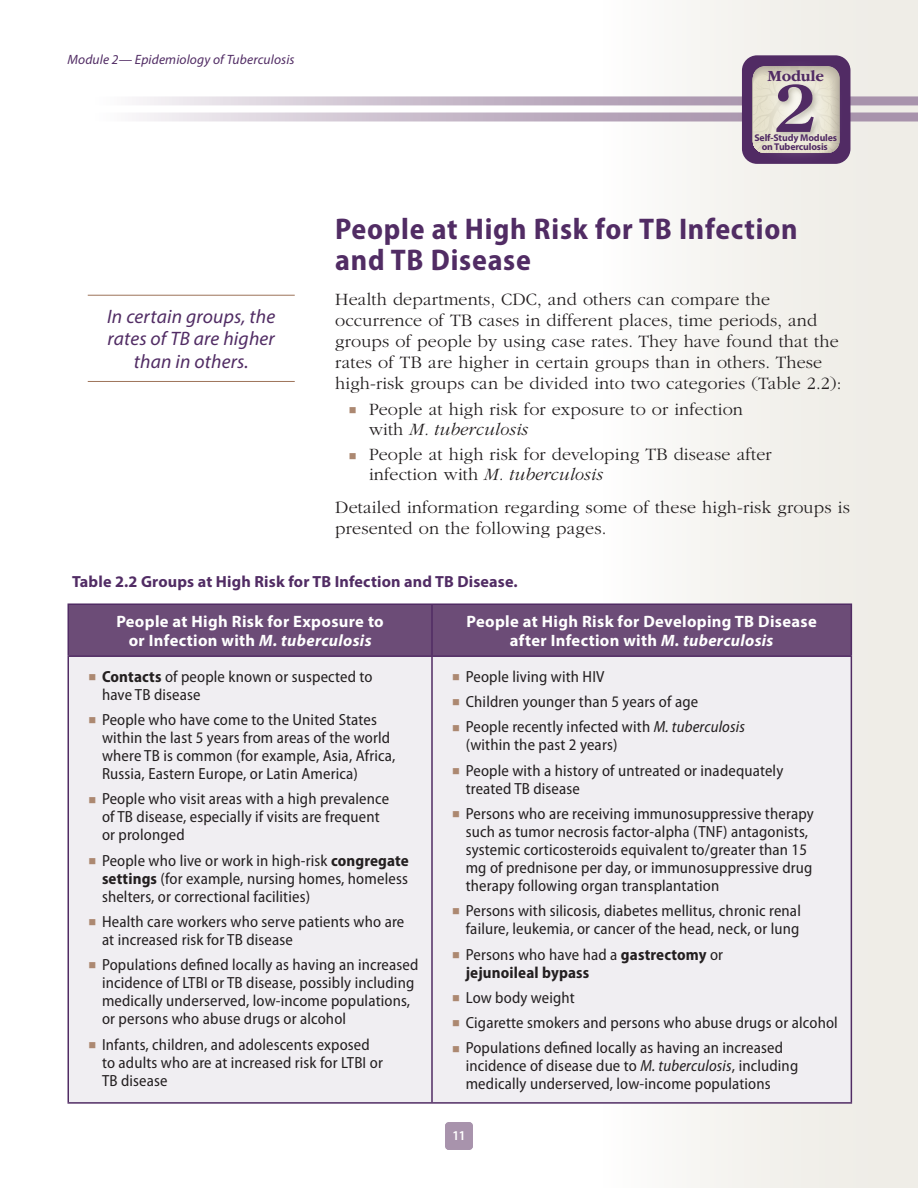
<style>
.page{position:relative;width:918px;height:1188px;background:#fff}
.page>*{position:absolute;margin:0;border:0;box-sizing:border-box;transform-origin:0 0}
.t1{font:700 64.65px "Century Old Style Std";color:#512b64}
.t2{font:700 semi-condensed 30px/31.5px "Myriad Pro";letter-spacing:.025em;color:#512c64}
.Callout_text{font:italic 19.5px/22.5px "Myriad Pro";letter-spacing:.01em;color:#512c64;text-align:center}
.P1{font:300 18px/21px "ITC Garamond Std";letter-spacing:.01em;color:#231f20}
.Table_H1{font:700 16.5px/19.5px "Myriad Pro";letter-spacing:.02em;color:#fff;text-align:center}
.t3{font:semi-condensed 16.2px/18px "Myriad Pro";letter-spacing:.01em;color:#231f20}
.figure_title{font:700 16.2px "Myriad Pro";letter-spacing:.01em;color:#512c64}
.t4{font:700 semi-condensed 16.2px/18px "Myriad Pro";letter-spacing:.01em;color:#231f20}
.t5{font:700 16.2px "ITC Garamond Std";letter-spacing:-.015em;color:#512b64}
.t6{font:italic 13.5px "Myriad Pro";letter-spacing:.01em;color:#512c64}
.t7{font:600 semi-condensed 13.5px "Myriad Pro";color:#fff}
.t8{font:700 9.75px "Myriad Pro";letter-spacing:-.015em;color:#512b64}
.s1{font-style:italic}
.s2{font-weight:700}
.s3{font-weight:400}
</style>
<div class="page">
<div style="left:603px;top:0;width:315px;height:1188px;background:#efede7"></div>
<svg style="left:136px;top:112px;width:782px;height:10px;background:#ccc0ce"></svg>
<svg style="left:136px;top:96px;width:782px;height:9px;background:#c9bccb"></svg>
<div style="left:742px;top:55px;width:108px;height:109px;background:#512b64;border-radius:15px"></div>
<img style="left:745px;top:55px;width:105px;height:109px">
<img style="left:770px;top:73px;width:57px;height:86px">
<hr style="left:88px;top:295px;width:207px;height:1px;background:#9d7359">
<hr style="left:88px;top:381px;width:207px;height:1px;background:#9d7359">
<div style="left:69px;top:605px;width:782px;height:50px;background:#6c4c77"></div>
<div style="left:69px;top:657px;width:782px;height:445px;background:#f0eef2"></div>
<hr style="left:68px;top:603px;width:364px;height:2px;background:#512c64">
<hr style="left:68px;top:605px;width:1px;height:50px;background:#512c64">
<hr style="left:432px;top:603px;width:420px;height:2px;background:#512c64">
<hr style="left:431px;top:605px;width:2px;height:50px;background:#512c64">
<hr style="left:851px;top:605px;width:1px;height:50px;background:#512c64">
<hr style="left:68px;top:655px;width:364px;height:2px;background:#512c64">
<hr style="left:432px;top:655px;width:420px;height:2px;background:#512c64">
<hr style="left:431px;top:657px;width:2px;height:445px;background:#512c64">
<hr style="left:68px;top:657px;width:1px;height:445px;background:#512c64">
<hr style="left:851px;top:657px;width:1px;height:445px;background:#512c64">
<hr style="left:68px;top:1102px;width:364px;height:2px;background:#512c64">
<hr style="left:432px;top:1102px;width:420px;height:2px;background:#512c64">
<div style="left:447px;top:1124px;width:24px;height:24px;background:#a893ac;border-radius:2px"></div>
<div style="left:445px;top:1122px;width:28px;height:28px;border:4px solid #a893ac;border-radius:2px"></div>
<svg style="left:89px;top:674px;width:6px;height:6px"></svg>
<svg style="left:89px;top:717px;width:6px;height:7px"></svg>
<svg style="left:89px;top:797px;width:6px;height:6px"></svg>
<svg style="left:89px;top:858px;width:6px;height:6px"></svg>
<svg style="left:89px;top:919px;width:6px;height:6px"></svg>
<svg style="left:89px;top:963px;width:6px;height:6px"></svg>
<svg style="left:89px;top:1042px;width:6px;height:6px"></svg>
<svg style="left:453px;top:674px;width:6px;height:6px"></svg>
<svg style="left:453px;top:699px;width:6px;height:7px"></svg>
<svg style="left:453px;top:725px;width:6px;height:6px"></svg>
<svg style="left:453px;top:768px;width:6px;height:6px"></svg>
<svg style="left:453px;top:811px;width:6px;height:6px"></svg>
<svg style="left:453px;top:909px;width:6px;height:6px"></svg>
<svg style="left:453px;top:952px;width:6px;height:6px"></svg>
<svg style="left:453px;top:995px;width:6px;height:6px"></svg>
<svg style="left:453px;top:1020px;width:6px;height:7px"></svg>
<svg style="left:453px;top:1046px;width:6px;height:6px"></svg>
<p class="t6" style="left:68px;top:51px;width:229px">Module 2— Epidemiology of Tuberculosis</p>
<p class="Callout_text" style="left:107px;top:304px;width:169px">In certain groups, the rates of TB are higher than in others.</p>
<p class="t5" style="left:768px;top:66px;width:58px">Module</p>
<h1 class="t1" style="left:774px;top:66px;width:44px">2</h1>
<p class="t8" style="left:762px;top:141px;width:68px">on Tuberculosis</p>
<p class="t8" style="left:754px;top:132px;width:84px">Self-Study Modules</p>
<h1 class="t2" style="left:335px;top:213px;width:464px">People at High Risk for TB Infection and TB Disease</h1>
<p class="P1" style="left:335px;top:289px;width:508px">Health departments, CDC, and others can compare the occurrence of TB cases in different places, time periods, and groups of people by using case rates. They have found that the rates of TB are higher in certain groups than in others. These high-risk groups can be divided into two categories (Table 2.2):</p>
<p class="P1" style="left:369px;top:400px;width:376px;line-height:19.8px">People at high risk for exposure to or infection with <span class="s1">M. tuberculosis</span></p>
<p class="P1" style="left:369px;top:445px;width:404px;line-height:19.8px">People at high risk for developing TB disease after infection with <span class="s1">M. tuberculosis</span></p>
<p class="P1" style="left:335px;top:497px;width:516px">Detailed information regarding some of these high-risk groups is presented on the following pages.</p>
<p class="figure_title" style="left:72px;top:571px;width:447px">Table 2.2 Groups at High Risk for TB Infection and TB Disease.</p>
<p class="Table_H1" style="left:116px;top:611px;width:269px">People at High Risk for Exposure to or Infection with <span class="s1">M. tuberculosis</span></p>
<p class="Table_H1" style="left:467px;top:611px;width:352px">People at High Risk for Developing TB Disease after Infection with <span class="s1">M. tuberculosis</span></p>
<p class="t3" style="left:102px;top:668px;width:272px"><span class="s2">Contacts</span> of people known or suspected to have TB disease</p>
<p class="t3" style="left:102px;top:711px;width:295px">People who have come to the United States within the last 5 years from areas of the world where TB is common (for example, Asia, Africa, Russia, Eastern Europe, or Latin America)</p>
<p class="t3" style="left:102px;top:790px;width:289px">People who visit areas with a high prevalence of TB disease, especially if visits are frequent or prolonged</p>
<p class="t3" style="left:102px;top:852px;width:308px;text-align:justify">People who live or work in high-risk <span class="s2">congregate settings</span> (for example, nursing homes, homeless shelters, or correctional facilities)</p>
<p class="t3" style="left:102px;top:913px;width:304px">Health care workers who serve patients who are at increased risk for TB disease</p>
<p class="t3" style="left:102px;top:956px;width:318px">Populations defined locally as having an increased incidence of LTBI or TB disease, possibly including medically underserved, low-income populations, or persons who abuse drugs or alcohol</p>
<p class="t3" style="left:102px;top:1035px;width:282px">Infants, children, and adolescents exposed to adults who are at increased risk for LTBI or<br>TB disease</p>
<p class="t3" style="left:466px;top:668px;width:140px">People living with HIV</p>
<p class="t3" style="left:466px;top:693px;width:234px">Children younger than 5 years of age</p>
<p class="t3" style="left:466px;top:718px;width:281px">People recently infected with <span class="s1">M. tuberculosis </span>(within the past 2 years)</p>
<p class="t3" style="left:466px;top:762px;width:319px">People with a history of untreated or inadequately treated TB disease</p>
<p class="t3" style="left:466px;top:805px;width:350px">Persons who are receiving immunosuppressive therapy such as tumor necrosis factor-alpha (TNF) antagonists, systemic corticosteroids equivalent to/greater than 15 mg of prednisone per day, or immunosuppressive drug therapy following organ transplantation</p>
<p class="t3" style="left:466px;top:902px;width:337px">Persons with silicosis, diabetes mellitus, chronic renal failure, leukemia, or cancer of the head, neck, or lung</p>
<p class="t4" style="left:466px;top:945px;width:259px"><span class="s3">Persons who have had a</span> gastrectomy <span class="s3">or </span>jejunoileal bypass</p>
<p class="t3" style="left:466px;top:989px;width:111px">Low body weight</p>
<p class="t3" style="left:466px;top:1014px;width:374px">Cigarette smokers and persons who abuse drugs or alcohol</p>
<p class="t3" style="left:466px;top:1039px;width:334px">Populations defined locally as having an increased incidence of disease due to <span class="s1">M. tuberculosis</span>, including medically underserved, low-income populations</p>
<p class="t7" style="left:452px;top:1128px;width:15px">11</p>
</div>
